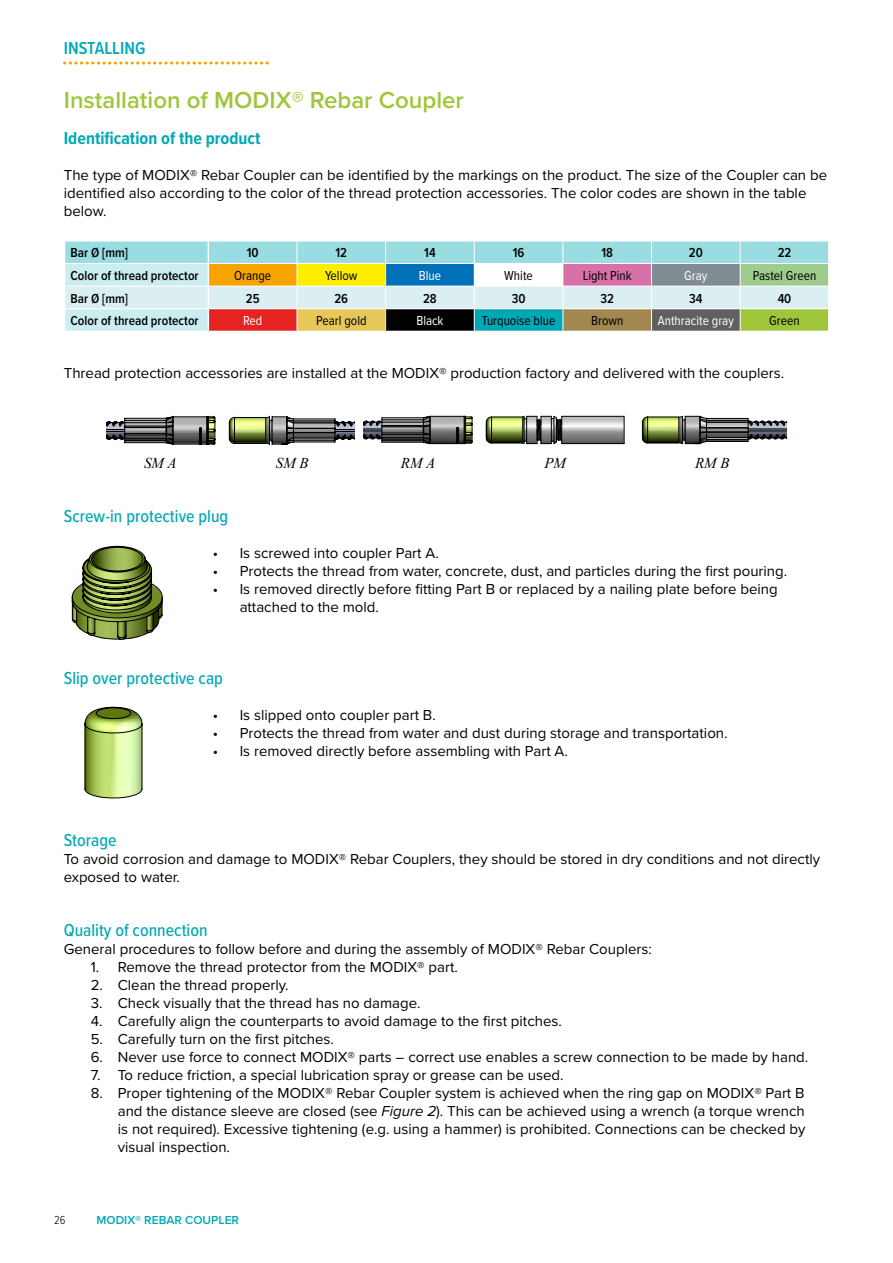
<style>
.page{position:relative;width:893px;height:1263px;background:#fff}
.page>*{position:absolute;margin:0;border:0;box-sizing:border-box;transform-origin:0 0}
.t1{font:600 24px "Proxima Nova";color:#9fc63b}
.t2{font:500 18px "Proxima Nova Cond";color:#00a8b5}
.t3{font:700 18px "Proxima Nova Cond";color:#00a8b5}
.t4{font:600 18px "Proxima Nova Cond";color:#00a8b5}
.t5{font:15px/18px "Proxima Nova";color:#000}
.t6{font:italic 15px "Times New Roman";color:#000}
.t7{font:600 13.5px "Proxima Nova Cond";color:#000}
.t8{font:13.5px "Proxima Nova Cond";color:#000}
.t9{font:13.5px "Proxima Nova Cond";color:#fff}
.t10{font:600 12px "Proxima Nova";color:#00a8b5}
.t11{font:300 12px "Proxima Nova Cond";color:#000}
.s1{font-style:italic}
</style>
<div class="page">
<svg style="left:65px;top:62px;width:204px;height:3px"></svg>
<svg style="left:64px;top:241px;width:765px;height:90px;background:#b1c7b9"></svg>
<img style="left:170px;top:415px;width:118px;height:30px">
<svg style="left:106px;top:417px;width:248px;height:27px;background:#76796e"></svg>
<img style="left:381px;top:415px;width:368px;height:30px">
<hr style="left:382px;top:417px;width:41px;height:1px;background:#000">
<hr style="left:382px;top:442px;width:41px;height:1px;background:#000">
<hr style="left:382px;top:440px;width:41px;height:1px;background:#000">
<hr style="left:382px;top:420px;width:41px;height:1px;background:#000">
<hr style="left:382px;top:437px;width:41px;height:1px;background:#000">
<hr style="left:382px;top:422px;width:41px;height:1px;background:#000">
<hr style="left:382px;top:433px;width:41px;height:1px;background:#000">
<hr style="left:382px;top:434px;width:41px;height:1px;background:#000">
<hr style="left:382px;top:427px;width:41px;height:1px;background:#000">
<hr style="left:382px;top:425px;width:41px;height:1px;background:#000">
<hr style="left:706px;top:441px;width:42px;height:1px;background:#000">
<hr style="left:706px;top:439px;width:42px;height:1px;background:#000">
<hr style="left:706px;top:420px;width:42px;height:1px;background:#000">
<hr style="left:706px;top:418px;width:42px;height:1px;background:#000">
<hr style="left:706px;top:437px;width:42px;height:1px;background:#000">
<hr style="left:706px;top:422px;width:42px;height:1px;background:#000">
<hr style="left:706px;top:427px;width:42px;height:1px;background:#000">
<hr style="left:706px;top:432px;width:42px;height:1px;background:#000">
<hr style="left:706px;top:428px;width:42px;height:1px;background:#000">
<svg style="left:624px;top:416px;width:1px;height:28px"></svg>
<svg style="left:423px;top:416px;width:8px;height:28px"></svg>
<hr style="left:430px;top:443px;width:34px;height:1px;background:#000">
<hr style="left:430px;top:416px;width:34px;height:1px;background:#000">
<svg style="left:748px;top:418px;width:39px;height:23px"></svg>
<svg style="left:363px;top:418px;width:20px;height:24px"></svg>
<svg style="left:679px;top:416px;width:28px;height:28px"></svg>
<svg style="left:456px;top:416px;width:17px;height:28px"></svg>
<hr style="left:648px;top:417px;width:31px;height:1px;background:#000">
<hr style="left:648px;top:443px;width:31px;height:1px;background:#000">
<svg style="left:642px;top:417px;width:6px;height:26px"></svg>
<svg style="left:522px;top:416px;width:40px;height:28px"></svg>
<svg style="left:486px;top:417px;width:6px;height:26px"></svg>
<hr style="left:492px;top:417px;width:31px;height:1px;background:#000">
<hr style="left:492px;top:443px;width:31px;height:1px;background:#000">
<hr style="left:562px;top:416px;width:62px;height:1px;background:#000">
<hr style="left:562px;top:443px;width:62px;height:1px;background:#000">
<img style="left:71px;top:545px;width:93px;height:95px">
<svg style="left:72px;top:546px;width:90px;height:93px"></svg>
<img style="left:84px;top:706px;width:59px;height:93px">
<svg style="left:85px;top:707px;width:57px;height:91px;background:#b0c876"></svg>
<p class="t4" style="left:64px;top:35px;width:83px">Installi ng</p>
<h1 class="t1" style="left:64px;top:82px;width:402px">Installation of MODIX® Rebar Coupler</h1>
<p class="t3" style="left:64px;top:125px;width:198px">Identification of the product</p>
<p class="t5" style="left:64px;top:165px;width:765px">The type of MODIX® Rebar Coupler can be identified by the markings on the product. The size of the Coupler can be identified also according to the color of the thread protection accessories. The color codes are shown in the table below.</p>
<p class="t7" style="left:71px;top:243px;width:59px">Bar Ø [mm]</p>
<p class="t7" style="left:247px;top:243px;width:13px">10</p>
<p class="t7" style="left:335px;top:243px;width:13px">12</p>
<p class="t7" style="left:424px;top:243px;width:13px">14</p>
<p class="t7" style="left:513px;top:243px;width:13px">16</p>
<p class="t7" style="left:601px;top:243px;width:13px">18</p>
<p class="t7" style="left:689px;top:243px;width:15px">20</p>
<p class="t7" style="left:778px;top:243px;width:15px">22</p>
<p class="t7" style="left:71px;top:266px;width:130px">Color of thread protector</p>
<p class="t8" style="left:234px;top:266px;width:39px">Orange</p>
<p class="t8" style="left:325px;top:266px;width:34px">Yellow</p>
<p class="t9" style="left:419px;top:266px;width:24px">Blue</p>
<p class="t8" style="left:504px;top:266px;width:30px">White</p>
<p class="t8" style="left:583px;top:266px;width:51px">Light Pink</p>
<p class="t9" style="left:684px;top:266px;width:25px">Gray</p>
<p class="t8" style="left:753px;top:266px;width:65px">Pastel Green</p>
<p class="t7" style="left:71px;top:288px;width:59px">Bar Ø [mm]</p>
<p class="t7" style="left:246px;top:288px;width:15px">25</p>
<p class="t7" style="left:334px;top:288px;width:15px">26</p>
<p class="t7" style="left:423px;top:288px;width:15px">28</p>
<p class="t7" style="left:512px;top:288px;width:15px">30</p>
<p class="t7" style="left:600px;top:288px;width:15px">32</p>
<p class="t7" style="left:689px;top:288px;width:15px">34</p>
<p class="t7" style="left:778px;top:288px;width:15px">40</p>
<p class="t7" style="left:71px;top:311px;width:130px">Color of thread protector</p>
<p class="t9" style="left:243px;top:311px;width:21px">Red</p>
<p class="t8" style="left:316px;top:311px;width:52px">Pearl gold</p>
<p class="t9" style="left:416px;top:311px;width:29px">Black</p>
<p class="t8" style="left:482px;top:311px;width:75px">Turquoise blue</p>
<p class="t8" style="left:591px;top:311px;width:34px">Brown</p>
<p class="t9" style="left:658px;top:311px;width:78px">Anthracite gray</p>
<p class="t8" style="left:769px;top:311px;width:32px">Green</p>
<p class="t5" style="left:64px;top:363px;width:722px">Thread protection accessories are installed at the MODIX® production factory and delivered with the couplers.</p>
<p class="t6" style="left:144px;top:452px;width:34px">SM A</p>
<p class="t6" style="left:276px;top:452px;width:34px">SM B</p>
<p class="t6" style="left:401px;top:452px;width:36px">RM A</p>
<p class="t6" style="left:544px;top:452px;width:23px">PM</p>
<p class="t6" style="left:695px;top:452px;width:36px">RM B</p>
<p class="t2" style="left:64px;top:503px;width:166px">Screw-in protective plug</p>
<p class="t5" style="left:213px;top:543px;width:228px">• Is screwed into coupler Part A.</p>
<p class="t5" style="left:213px;top:561px;width:576px">• Protects the thread from water, concrete, dust, and particles during the first pouring.</p>
<p class="t5" style="left:240px;top:579px;width:540px;text-indent:-27px">• Is removed directly before fitting Part B or replaced by a nailing plate before being attached to the mold.</p>
<p class="t2" style="left:64px;top:665px;width:161px">Slip over protective cap</p>
<p class="t5" style="left:213px;top:705px;width:225px">• Is slipped onto coupler part B.</p>
<p class="t5" style="left:213px;top:723px;width:516px">• Protects the thread from water and dust during storage and transportation.</p>
<p class="t5" style="left:213px;top:741px;width:357px">• Is removed directly before assembling with Part A.</p>
<p class="t2" style="left:64px;top:827px;width:54px">Storage</p>
<p class="t5" style="left:64px;top:849px;width:758px">To avoid corrosion and damage to MODIX® Rebar Couplers, they should be stored in dry conditions and not directly exposed to water.</p>
<p class="t2" style="left:64px;top:917px;width:145px">Quality of connection</p>
<p class="t5" style="left:64px;top:939px;width:590px">General procedures to follow before and during the assembly of MODIX® Rebar Couplers:</p>
<p class="t5" style="left:91px;top:957px;width:369px">1. Remove the thread protector from the MODIX® part.</p>
<p class="t5" style="left:91px;top:975px;width:199px">2. Clean the thread properly.</p>
<p class="t5" style="left:91px;top:993px;width:331px">3. Check visually that the thread has no damage.</p>
<p class="t5" style="left:91px;top:1011px;width:473px">4. Carefully align the counterparts to avoid damage to the first pitches.</p>
<p class="t5" style="left:91px;top:1029px;width:245px">5. Carefully turn on the first pitches.</p>
<p class="t5" style="left:91px;top:1047px;width:719px">6. Never use force to connect MODIX® parts – correct use enables a screw connection to be made by hand.</p>
<p class="t5" style="left:91px;top:1065px;width:474px">7. To reduce friction, a special lubrication spray or grease can be used.</p>
<p class="t5" style="left:118px;top:1083px;width:689px;text-align:justify;text-indent:-27px">8. Proper tightening of the MODIX® Rebar Coupler system is achieved when the ring gap on MODIX® Part B and the distance sleeve are closed (see <span class="s1">Figure 2</span>). This can be achieved using a wrench (a torque wrench is not required). Excessive tightening (e.g. using a hammer) is prohibited. Connections can be checked by visual inspection.</p>
<p class="t11" style="left:54px;top:1211px;width:13px">26</p>
<p class="t10" style="left:97px;top:1211px;width:71px">MODIX® Rebar</p>
<p class="t10" style="left:185px;top:1211px;width:52px">Coupler</p>
</div>
